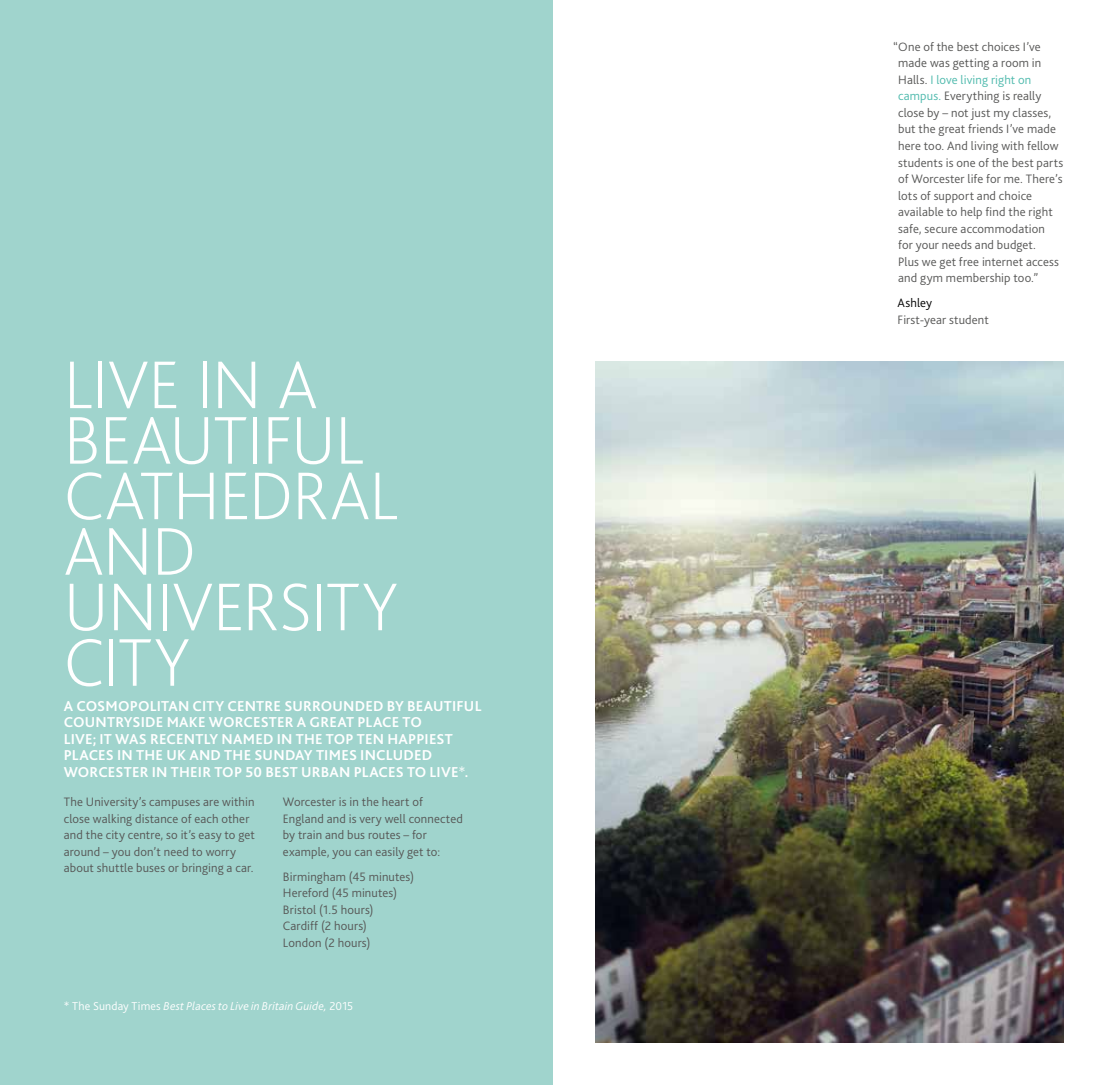
<style>
.page{position:relative;width:1106px;height:1085px;background:#fff}
.page>*{position:absolute;margin:0;border:0;box-sizing:border-box;transform-origin:0 0}
.t1{font:200 70.5px/55.5px "Bliss 2";letter-spacing:-.01em;color:#fff}
.t2{font:700 15px/16.5px "Bliss 2";letter-spacing:.015em;color:#fff}
.t3{font:300 12.75px/16.5px "Bliss 2";letter-spacing:.01em;color:#575756}
.t4{font:300 12.75px "Bliss 2";letter-spacing:.01em;color:#000}
.t5{font:italic 300 12px "Bliss 2";letter-spacing:.01em;color:#fff}
.s1{font-weight:300}
.s2{font-style:normal}
.s3{color:#4fbaad}
</style>
<div class="page">
<div style="left:0;top:0;width:553px;height:1084px;background:#a0d4cd"></div>
<img style="left:595px;top:361px;width:468px;height:681px">
<h1 class="t1" style="left:64px;top:355px;width:336px">LIVE IN A<br>BEAUTIFUL<br>CATHEDRAL<br>AND<br>UNIVERSITY<br>CITY</h1>
<p class="t2" style="left:64px;top:697px;width:419px">A COSMOPOLITAN CITY CENTRE SURROUNDED BY BEAUTIFUL COUNTRYSIDE MAKE WORCESTER A GREAT PLACE TO<br>LIVE; IT WAS RECENTLY NAMED IN THE TOP TEN HAPPIEST PLACES IN THE UK AND THE SUNDAY TIMES INCLUDED WORCESTER IN THEIR TOP 50 BEST URBAN PLACES TO LIVE<span class="s1">*</span>.</p>
<p class="t3" style="left:64px;top:793px;width:192px">The University’s campuses are within close walking distance of each other and the city centre, so it’s easy to get around – you don’t need to worry about shuttle buses or bringing a car.</p>
<p class="t3" style="left:283px;top:793px;width:181px">Worcester is in the heart of<br>England and is very well connected by train and bus routes – for example, you can easily get to:</p>
<p class="t3" style="left:283px;top:867px;width:133px">Birmingham (45 minutes)<br>Hereford (45 minutes)<br>Bristol (1.5 hours)<br>Cardiff (2 hours)<br>London (2 hours)</p>
<p class="t5" style="left:64px;top:998px;width:291px"><span class="s2">* The Sunday Times</span> Best Places to Live in Britain Guide, <span class="s2">2015</span></p>
<p class="t3" style="left:898px;top:38px;width:167px;text-indent:-5px">“One of the best choices I’ve made was getting a room in<br>Halls. <span class="s3">I love living right on campus.</span> Everything is really close by – not just my classes, but the great friends I’ve made here too. And living with fellow students is one of the best parts of Worcester life for me. There’s lots of support and choice available to help find the right safe, secure accommodation<br>for your needs and budget.<br>Plus we get free internet access and gym membership too.”</p>
<p class="t4" style="left:897px;top:295px;width:36px">Ashley</p>
<p class="t3" style="left:897px;top:311px;width:93px">First-year student</p>
</div>
